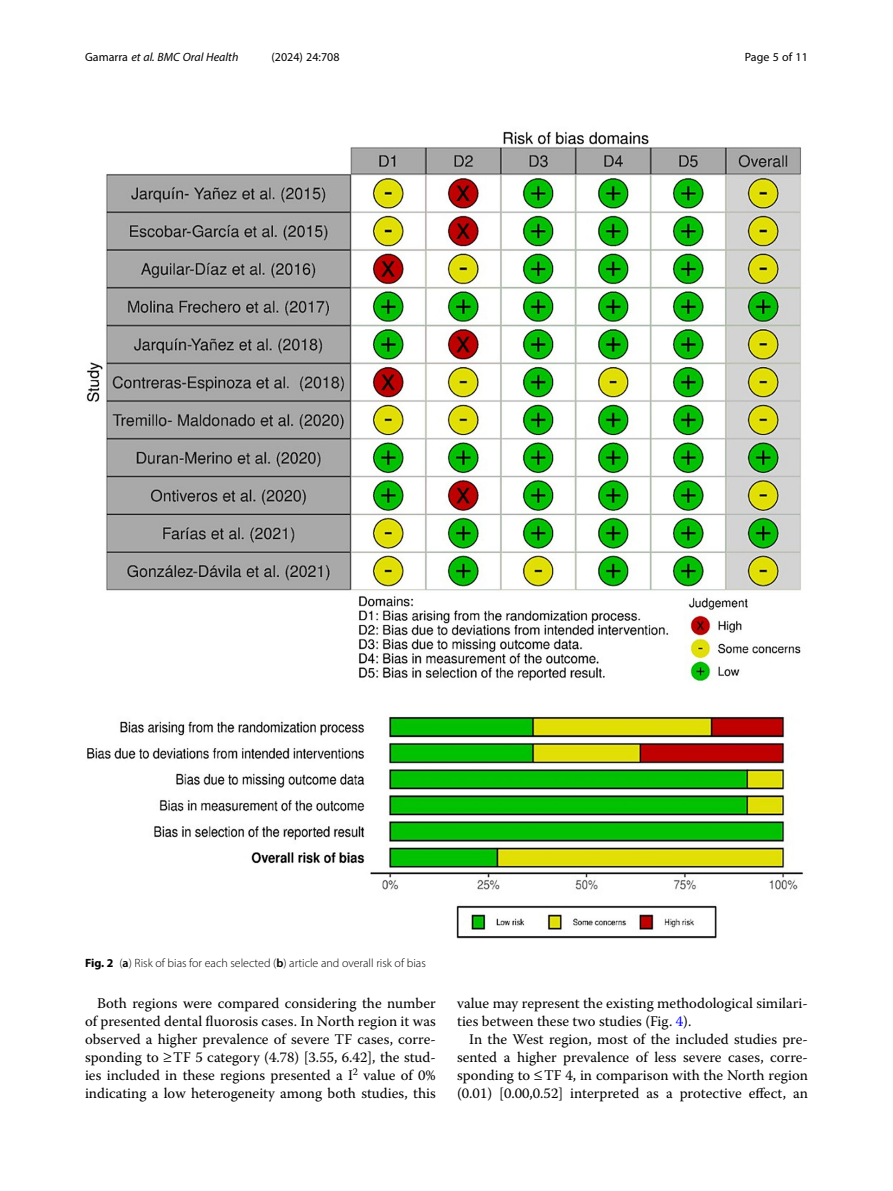
<style>
.page{position:relative;width:893px;height:1191px;background:#fff}
.page>*{position:absolute;margin:0;border:0;box-sizing:border-box;transform-origin:0 0}
.Body_Text_Indent{font:14.7px/18px "Warnock Pro";color:#000;text-align:justify}
.Figure_Caption{font:300 12px "Myriad Pro";color:#000}
.t1{font:italic 12px "Myriad Pro";color:#000}
.t2{font:12px "Myriad Pro";color:#000}
.s1{font-style:normal}
.s2{font-weight:700}
.s3{font-weight:600}
.s4{color:#00f}
</style>
<div class="page">
<img style="left:86px;top:131px;width:718px;height:808px">
<p class="t1" style="left:85px;top:50px;width:155px"><span class="s1">Gamarra</span> et al. BMC Oral Health</p>
<p class="t2" style="left:272px;top:50px;width:70px">(2024) 24:708</p>
<p class="t2" style="left:745px;top:50px;width:65px">Page 5 of 11</p>
<p class="Figure_Caption" style="left:85px;top:955px;width:342px"><span class="s2">Fig. 2</span> (<span class="s3">a</span>) Risk of bias for each selected (<span class="s3">b</span>) article and overall risk of bias</p>
<p class="Body_Text_Indent" style="left:85px;top:994px;width:352px;text-indent:12px">Both regions were compared considering the number of presented dental fluorosis cases. In North region it was observed a higher prevalence of severe TF cases, corre&shy;sponding to ≥TF 5 category (4.78) [3.55, 6.42], the stud&shy;ies included in these regions presented a I<sup>2</sup> value of 0% indicating a low heterogeneity among both studies, this</p>
<p class="Body_Text_Indent" style="left:457px;top:994px;width:352px">value may represent the existing methodological similari&shy;ties between these two studies (Fig. <span class="s4">4</span>).</p>
<p class="Body_Text_Indent" style="left:457px;top:1030px;width:352px;text-indent:12px">In the West region, most of the included studies pre&shy;sented a higher prevalence of less severe cases, corre&shy;sponding to ≤TF 4, in comparison with the North region (0.01) [0.00,0.52] interpreted as a protective effect, an</p>
</div>
